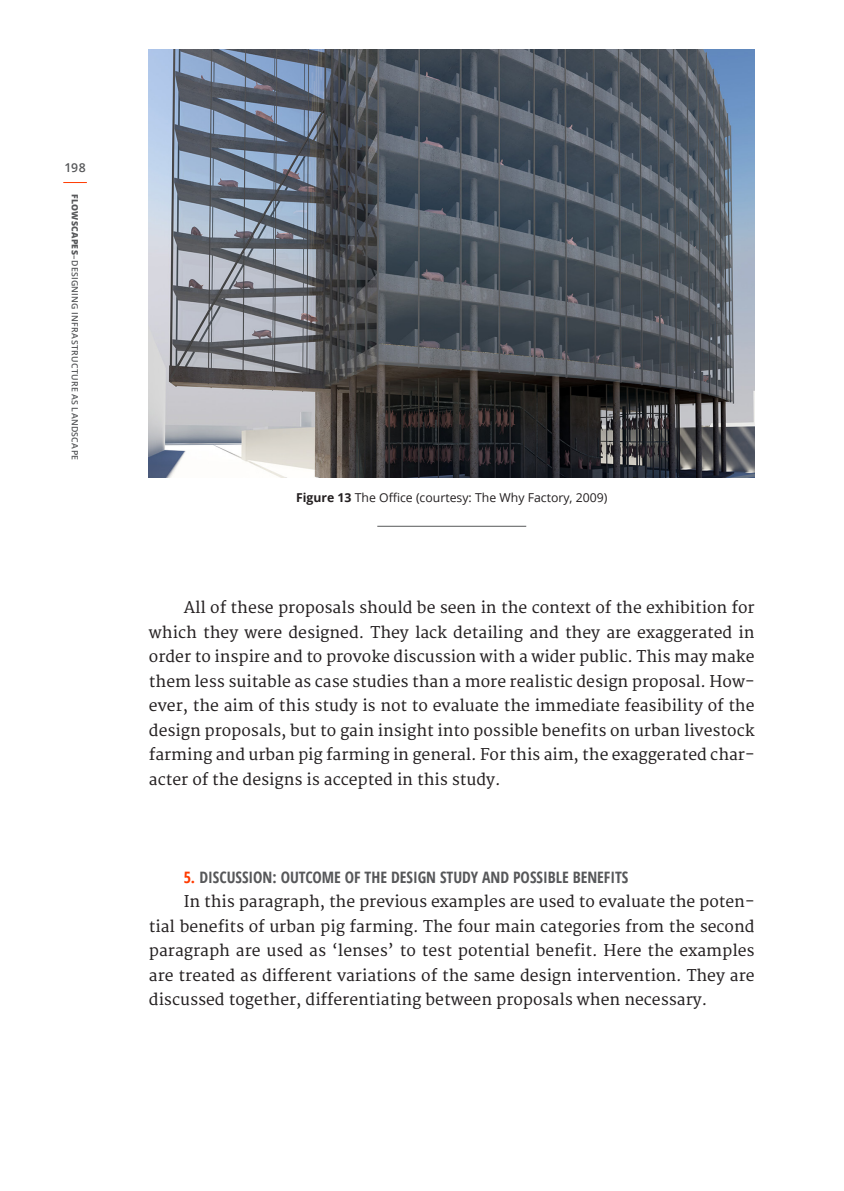
<style>
.page{position:relative;width:844px;height:1191px;background:#fff}
.page>*{position:absolute;margin:0;border:0;box-sizing:border-box;transform-origin:0 0}
.body_text_space_belo{font:15.75px/24.5px "Merriweather";color:#231f20;text-align:justify}
.body_text_small_spac{font:15.75px/24.5px "Merriweather";color:#231f20;text-align:justify}
.subhead{font:700 condensed 15.75px "Open Sans";color:#57585a}
.t1{font:12.25px "Open Sans";color:#231f20}
.t2{font:600 12.25px "Open Sans";color:#57585a}
.t3{font:600 8.75px "Open Sans";letter-spacing:.03em;color:#57585a}
.s1{font-weight:800}
.s2{font-weight:700}
.s3{color:#ff3b00}
</style>
<div class="page">
<svg style="left:63px;top:182px;width:24px;height:1px"></svg>
<img style="left:149px;top:50px;width:605px;height:428px">
<hr style="left:377px;top:526px;width:149px;height:1px;background:#57585a">
<p class="t2" style="left:64px;top:159px;width:23px">198</p>
<p class="t3" style="left:81px;top:194px;width:268px;rotate:90deg"><span class="s1">FLOWSCAPES</span>–DESIGNING INFRASTRUCTURE AS LANDSCAPE</p>
<p class="t1" style="left:296px;top:489px;width:313px"><span class="s2">Figure 13</span> The Office (courtesy: The Why Factory, 2009)</p>
<p class="body_text_space_belo" style="left:149px;top:596px;width:607px;text-indent:35px">All of these proposals should be seen in the context of the exhibition for which they were designed. They lack detailing and they are exaggerated in order to inspire and to provoke discussion with a wider public. This may make them less suitable as case studies than a more realistic design proposal. How&shy;ever, the aim of this study is not to evaluate the immediate feasibility of the design proposals, but to gain insight into possible benefits on urban livestock farming and urban pig farming in general. For this aim, the exaggerated char&shy;acter of the designs is accepted in this study.</p>
<p class="subhead" style="left:184px;top:866px;width:446px"><span class="s3">5.</span> DISCUSSION: OUTCOME OF THE DESIGN STUDY AND POSSIBLE BENEFITS</p>
<p class="body_text_small_spac" style="left:149px;top:890px;width:607px;text-indent:35px">In this paragraph, the previous examples are used to evaluate the poten&shy;tial benefits of urban pig farming. The four main categories from the second paragraph are used as ‘lenses’ to test potential benefit. Here the examples are treated as different variations of the same design intervention. They are discussed together, differentiating between proposals when necessary.</p>
</div>
